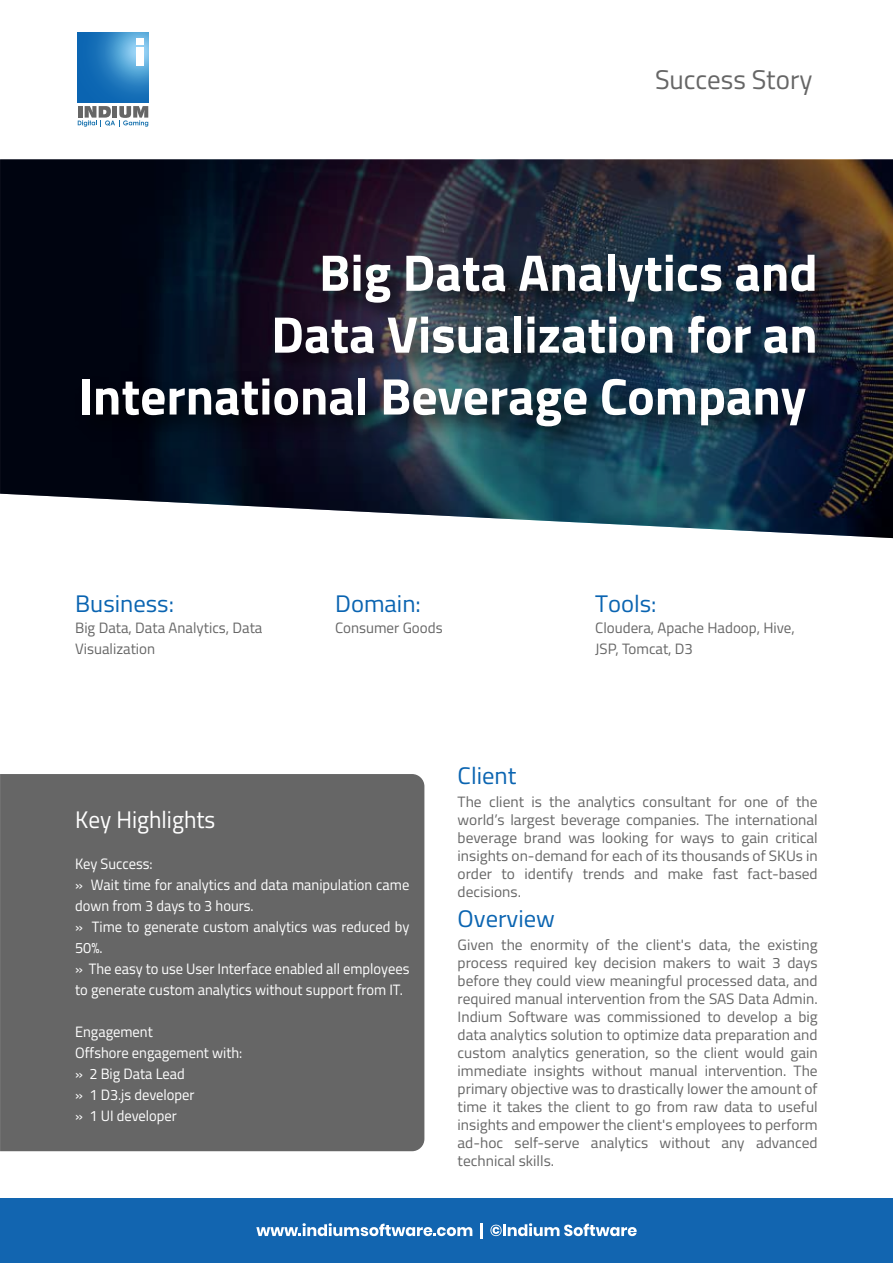
<style>
.page{position:relative;width:893px;height:1263px;background:#fff}
.page>*{position:absolute;margin:0;border:0;box-sizing:border-box;transform-origin:0 0}
.t1{font:700 51.6px/61.8px "Titillium Web";color:#fff;text-align:right}
.t2{font:27px "Titillium Web";color:#666}
.t3{font:24px "Titillium Web";color:#0a64b1}
.t4{font:24px "Titillium Web";color:#fff}
.t5{font:15px/18px "Titillium Web";color:#666}
.t6{font:15px/21px "Titillium Web";color:#fff}
</style>
<div class="page">
<div style="left:0;top:774px;width:424px;height:377px;background:#666"></div>
<svg style="left:77px;top:32px;width:72px;height:94px"></svg>
<svg style="left:78px;top:33px;width:70px;height:70px;background:#2b81c2"></svg>
<div style="left:136px;top:47px;width:8px;height:19px;background:#fff"></div>
<div style="left:136px;top:39px;width:8px;height:6px;background:#fff"></div>
<svg style="left:78px;top:106px;width:70px;height:21px"></svg>
<svg style="left:0;top:159px;width:893px;height:379px;background:#343a45"></svg>
<img style="left:66px;top:235px;width:785px;height:229px">
<div style="left:0;top:1198px;width:893px;height:65px;background:#1265b0"></div>
<svg style="left:256px;top:1223px;width:216px;height:13px"></svg>
<hr style="left:480px;top:1223px;width:3px;height:15px;background:#fff">
<svg style="left:490px;top:1223px;width:147px;height:13px"></svg>
<h2 class="t2" style="left:655px;top:59px;width:159px">Success Story</h2>
<h1 class="t1" style="left:78px;top:239px;width:741px">Big Data Analytics and<br>Data Visualization for an<br>International Beverage Company</h1>
<h3 class="t3" style="left:75px;top:586px;width:100px">Business:</h3>
<p class="t5" style="left:75px;top:616px;width:189px;line-height:21px">Big Data, Data Analytics, Data<br>Visualization</p>
<h3 class="t3" style="left:335px;top:586px;width:87px">Domain:</h3>
<p class="t5" style="left:335px;top:618px;width:109px">Consumer Goods</p>
<h3 class="t3" style="left:595px;top:586px;width:63px">Tools:</h3>
<p class="t5" style="left:595px;top:616px;width:201px;line-height:21px">Cloudera, Apache Hadoop, Hive,<br>JSP, Tomcat, D3</p>
<h3 class="t4" style="left:75px;top:802px;width:142px">Key Highlights</h3>
<p class="t6" style="left:75px;top:852px;width:336px">Key Success:<br>» Wait time for analytics and data manipulation came down from 3 days to 3 hours.<br>» Time to generate custom analytics was reduced by 50%.<br>» The easy to use User Interface enabled all employees to generate custom analytics without support from IT.</p>
<p class="t6" style="left:75px;top:1020px;width:169px">Engagement<br>Offshore engagement with: » 2 Big Data Lead<br>» 1 D3.js developer<br>» 1 UI developer</p>
<h3 class="t3" style="left:458px;top:758px;width:60px">Client</h3>
<p class="t5" style="left:458px;top:792px;width:362px;text-align:justify">The client is the analytics consultant for one of the world’s largest beverage companies. The international beverage brand was looking for ways to gain critical insights on-demand for each of its thousands of SKUs in order to identify trends and make fast fact-based decisions.</p>
<h3 class="t3" style="left:458px;top:901px;width:99px">Overview</h3>
<p class="t5" style="left:458px;top:935px;width:362px;text-align:justify">Given the enormity of the client's data, the existing process required key decision makers to wait 3 days before they could view meaningful processed data, and required manual intervention from the SAS Data Admin.<br>Indium Software was commissioned to develop a big data analytics solution to optimize data preparation and custom analytics generation, so the client would gain immediate insights without manual intervention. The primary objective was to drastically lower the amount of time it takes the client to go from raw data to useful insights and empower the client's employees to perform ad-hoc self-serve analytics without any advanced technical skills.</p>
</div>
